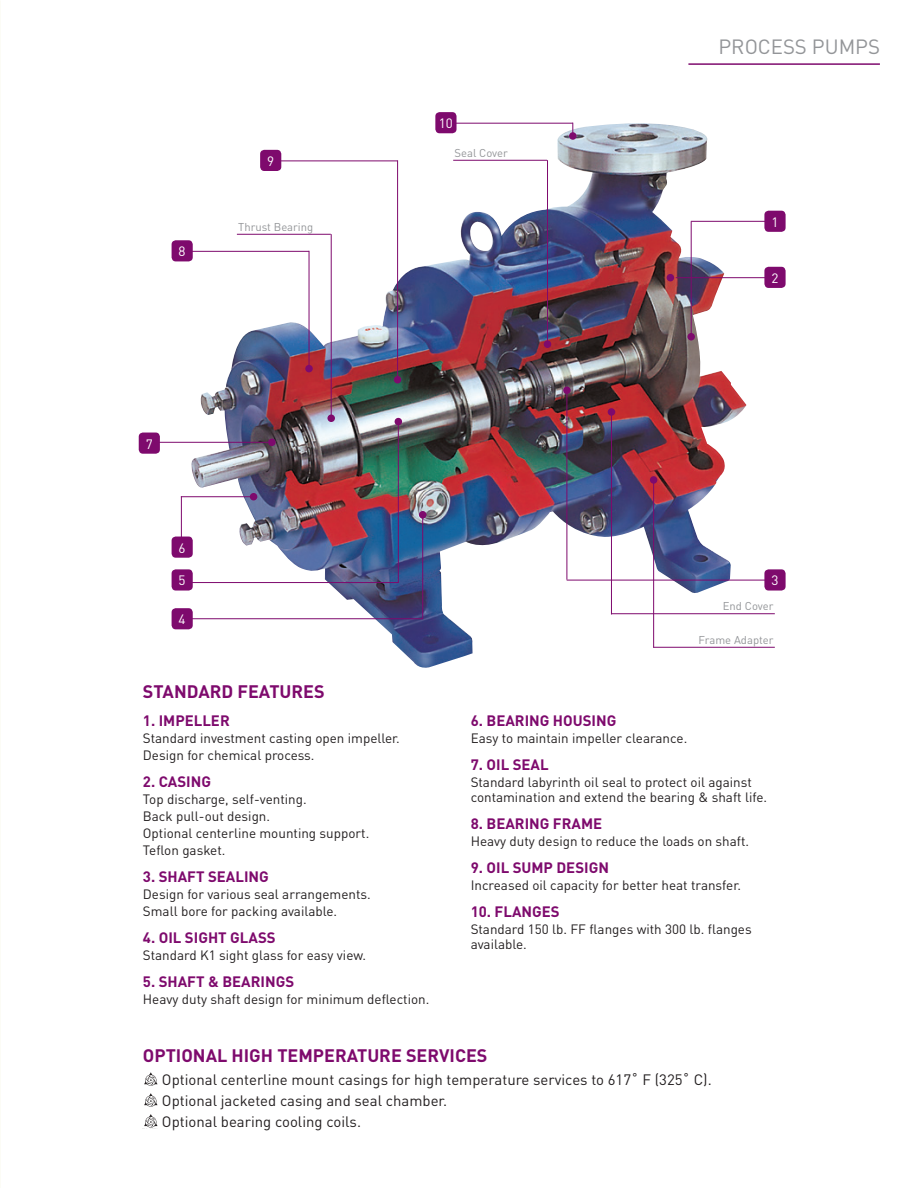
<style>
.page{position:relative;width:918px;height:1188px;background:#fff}
.page>*{position:absolute;margin:0;border:0;box-sizing:border-box;transform-origin:0 0}
.t1{font:20.4px "DIN";color:#939598}
.t2{font:700 17.85px "DIN";color:#7e0a6d}
.t3{font:15px/20.9px "DIN";color:#231f20}
.t4{font:700 15px "DIN";color:#7e0a6d}
.t5{font:13.5px/17.1px "DIN";color:#231f20}
.t6{font:13.5px "DIN";color:#fff}
.t7{font:11.25px "DIN";color:#939598}
</style>
<div class="page">
<img style="left:188px;top:123px;width:558px;height:545px">
<hr style="left:567px;top:393px;width:1px;height:187px;background:#7e0a6d">
<div style="left:563px;top:387px;width:8px;height:7px;background:#7e0a6d;border-radius:50%"></div>
<hr style="left:567px;top:580px;width:198px;height:1px;background:#7e0a6d">
<hr style="left:144px;top:442px;width:129px;height:1px;background:#7e0a6d">
<div style="left:268px;top:439px;width:8px;height:7px;background:#7e0a6d;border-radius:50%"></div>
<hr style="left:309px;top:251px;width:1px;height:119px;background:#7e0a6d">
<div style="left:305px;top:365px;width:8px;height:7px;background:#7e0a6d;border-radius:50%"></div>
<hr style="left:190px;top:251px;width:119px;height:1px;background:#7e0a6d">
<hr style="left:691px;top:222px;width:1px;height:116px;background:#7e0a6d">
<div style="left:687px;top:333px;width:8px;height:7px;background:#7e0a6d;border-radius:50%"></div>
<hr style="left:691px;top:221px;width:74px;height:1px;background:#7e0a6d">
<hr style="left:676px;top:277px;width:89px;height:1px;background:#7e0a6d">
<div style="left:667px;top:274px;width:7px;height:7px;background:#7e0a6d;border-radius:50%"></div>
<hr style="left:422px;top:515px;width:1px;height:103px;background:#7e0a6d">
<div style="left:419px;top:511px;width:7px;height:8px;background:#7e0a6d;border-radius:50%"></div>
<hr style="left:185px;top:618px;width:238px;height:1px;background:#7e0a6d">
<hr style="left:611px;top:613px;width:164px;height:1px;background:#7e0a6d">
<hr style="left:611px;top:413px;width:1px;height:201px;background:#7e0a6d">
<div style="left:608px;top:408px;width:7px;height:8px;background:#7e0a6d;border-radius:50%"></div>
<hr style="left:653px;top:647px;width:122px;height:1px;background:#7e0a6d">
<hr style="left:653px;top:481px;width:1px;height:167px;background:#7e0a6d">
<div style="left:650px;top:476px;width:7px;height:8px;background:#7e0a6d;border-radius:50%"></div>
<hr style="left:181px;top:496px;width:1px;height:52px;background:#7e0a6d">
<hr style="left:181px;top:496px;width:71px;height:1px;background:#7e0a6d">
<div style="left:250px;top:493px;width:7px;height:7px;background:#7e0a6d;border-radius:50%"></div>
<hr style="left:398px;top:422px;width:1px;height:161px;background:#7e0a6d">
<div style="left:395px;top:418px;width:7px;height:7px;background:#7e0a6d;border-radius:50%"></div>
<hr style="left:185px;top:582px;width:214px;height:1px;background:#7e0a6d">
<hr style="left:547px;top:160px;width:1px;height:186px;background:#7e0a6d">
<div style="left:544px;top:340px;width:7px;height:8px;background:#7e0a6d;border-radius:50%"></div>
<hr style="left:453px;top:160px;width:94px;height:1px;background:#7e0a6d">
<hr style="left:331px;top:234px;width:1px;height:186px;background:#7e0a6d">
<div style="left:327px;top:414px;width:8px;height:8px;background:#7e0a6d;border-radius:50%"></div>
<hr style="left:237px;top:234px;width:94px;height:1px;background:#7e0a6d">
<hr style="left:688px;top:63px;width:192px;height:2px;background:#7e0a6d">
<div style="left:764px;top:267px;width:22px;height:21px;background:#7e0a6d;border-radius:4px"></div>
<div style="left:764px;top:211px;width:22px;height:21px;background:#7e0a6d;border-radius:4px"></div>
<div style="left:764px;top:569px;width:22px;height:22px;background:#7e0a6d;border-radius:4px"></div>
<div style="left:172px;top:569px;width:21px;height:22px;background:#7e0a6d;border-radius:4px"></div>
<div style="left:172px;top:537px;width:21px;height:21px;background:#7e0a6d;border-radius:4px"></div>
<div style="left:172px;top:608px;width:21px;height:21px;background:#7e0a6d;border-radius:4px"></div>
<div style="left:139px;top:433px;width:21px;height:21px;background:#7e0a6d;border-radius:4px"></div>
<div style="left:172px;top:240px;width:21px;height:21px;background:#7e0a6d;border-radius:4px"></div>
<hr style="left:397px;top:160px;width:1px;height:221px;background:#7e0a6d">
<div style="left:394px;top:376px;width:7px;height:7px;background:#7e0a6d;border-radius:50%"></div>
<hr style="left:279px;top:161px;width:119px;height:1px;background:#7e0a6d">
<div style="left:260px;top:150px;width:21px;height:21px;background:#7e0a6d;border-radius:4px"></div>
<div style="left:569px;top:132px;width:8px;height:8px;background:#7e0a6d;border-radius:50%"></div>
<hr style="left:454px;top:123px;width:119px;height:1px;background:#7e0a6d">
<div style="left:435px;top:112px;width:22px;height:21px;background:#7e0a6d;border-radius:4px"></div>
<svg style="left:144px;top:1072px;width:14px;height:14px"></svg>
<svg style="left:144px;top:1093px;width:14px;height:14px"></svg>
<svg style="left:144px;top:1114px;width:14px;height:14px"></svg>
<p class="t6" style="left:179px;top:243px;width:9px">8</p>
<p class="t6" style="left:267px;top:153px;width:9px">9</p>
<p class="t7" style="left:238px;top:220px;width:77px">Thrust Bearing</p>
<p class="t6" style="left:439px;top:115px;width:16px">10</p>
<p class="t7" style="left:455px;top:146px;width:55px">Seal Cover</p>
<p class="t1" style="left:718px;top:34px;width:163px">PROCESS PUMPS</p>
<p class="t6" style="left:772px;top:213px;width:9px">1</p>
<p class="t6" style="left:772px;top:270px;width:9px">2</p>
<p class="t6" style="left:146px;top:435px;width:9px">7</p>
<p class="t6" style="left:179px;top:539px;width:9px">6</p>
<p class="t6" style="left:179px;top:572px;width:9px">5</p>
<p class="t6" style="left:772px;top:572px;width:9px">3</p>
<p class="t6" style="left:179px;top:611px;width:9px">4</p>
<p class="t7" style="left:723px;top:599px;width:52px">End Cover</p>
<p class="t7" style="left:699px;top:633px;width:76px">Frame Adapter</p>
<p class="t2" style="left:143px;top:680px;width:183px">STANDARD FEATURES</p>
<p class="t4" style="left:143px;top:711px;width:88px">1. IMPELLER</p>
<p class="t5" style="left:143px;top:729px;width:258px">Standard investment casting open impeller.<br>Design for chemical process.</p>
<p class="t4" style="left:143px;top:772px;width:70px">2. CASING</p>
<p class="t5" style="left:143px;top:790px;width:228px">Top discharge, self-venting.<br>Back pull-out design.<br>Optional centerline mounting support.<br>Teflon gasket.</p>
<p class="t4" style="left:143px;top:867px;width:128px">3. SHAFT SEALING</p>
<p class="t5" style="left:143px;top:885px;width:229px">Design for various seal arrangements.<br>Small bore for packing available.</p>
<p class="t4" style="left:143px;top:928px;width:134px">4. OIL SIGHT GLASS</p>
<p class="t5" style="left:143px;top:947px;width:225px">Standard K1 sight glass for easy view.</p>
<p class="t4" style="left:143px;top:972px;width:153px">5. SHAFT &amp; BEARINGS</p>
<p class="t5" style="left:143px;top:991px;width:288px">Heavy duty shaft design for minimum deflection.</p>
<p class="t4" style="left:471px;top:711px;width:147px">6. BEARING HOUSING</p>
<p class="t5" style="left:471px;top:729px;width:218px">Easy to maintain impeller clearance.</p>
<p class="t4" style="left:471px;top:755px;width:80px">7. OIL SEAL</p>
<p class="t5" style="left:471px;top:774px;width:298px;line-height:15px">Standard labyrinth oil seal to protect oil against contamination and extend the bearing &amp; shaft life.</p>
<p class="t4" style="left:471px;top:814px;width:133px">8. BEARING FRAME</p>
<p class="t5" style="left:471px;top:832px;width:280px">Heavy duty design to reduce the loads on shaft.</p>
<p class="t4" style="left:471px;top:858px;width:140px">9. OIL SUMP DESIGN</p>
<p class="t5" style="left:471px;top:876px;width:272px">Increased oil capacity for better heat transfer.</p>
<p class="t4" style="left:471px;top:902px;width:90px">10. FLANGES</p>
<p class="t5" style="left:471px;top:921px;width:283px;line-height:15px">Standard 150 lb. FF flanges with 300 lb. flanges available.</p>
<p class="t2" style="left:143px;top:1044px;width:346px">OPTIONAL HIGH TEMPERATURE SERVICES</p>
<p class="t3" style="left:162px;top:1069px;width:551px">Optional centerline mount casings for high temperature services to 617˚ F (325˚ C).<br>Optional jacketed casing and seal chamber.<br>Optional bearing cooling coils.</p>
</div>
